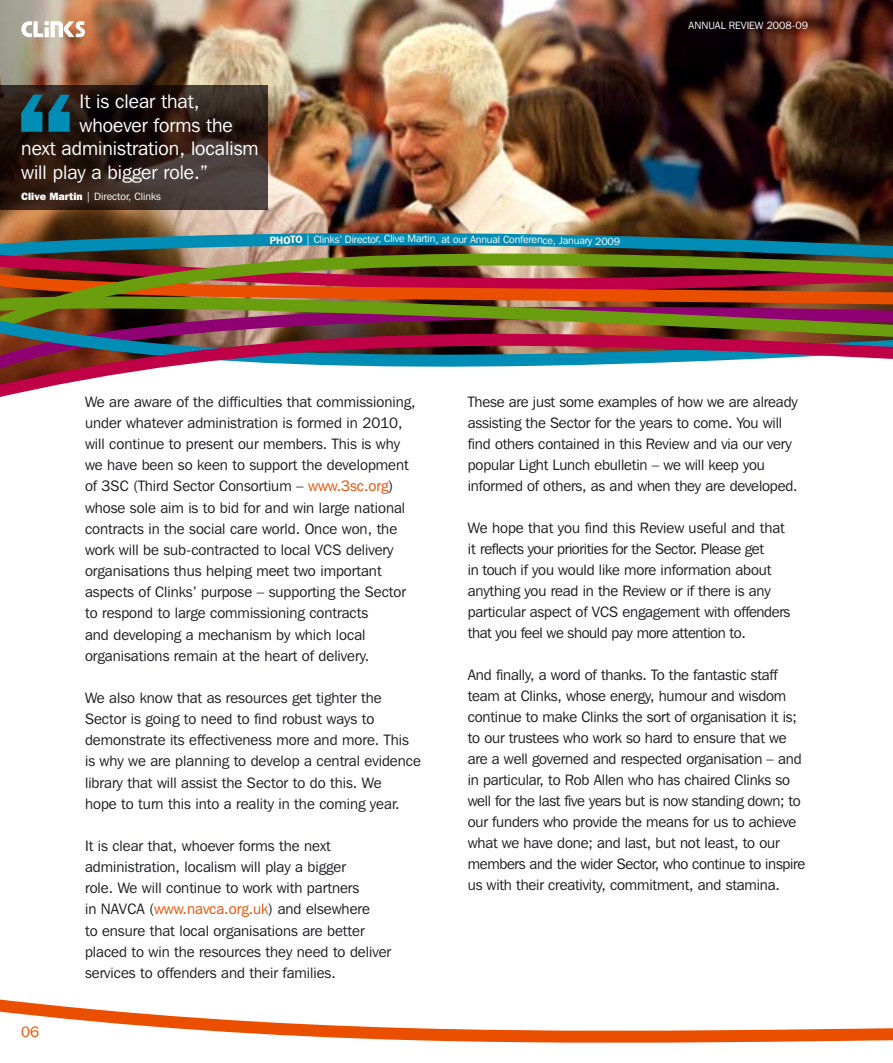
<style>
.page{position:relative;width:893px;height:1063px;background:#fff}
.page>*{position:absolute;margin:0;border:0;box-sizing:border-box;transform-origin:0 0}
.t1{font:19.5px "Franklin Gothic IT Cby BT";color:#fff}
.t2{font:15px/21.1px "Franklin Gothic IT Cby BT";color:#1b1c20}
.t3{font:15px "Franklin Gothic IT Cby BT";color:#ea4f00}
.t4{font:10.5px "Franklin Gothic IT Cby BT";color:#fff}
.s1{font-weight:800}
.s2{font-weight:600}
.s3{color:#ea4f00}
</style>
<div class="page">
<img style="left:0;top:0;width:893px;height:217px">
<svg style="left:0;top:999px;width:893px;height:44px"></svg>
<svg style="left:0;top:85px;width:268px;height:124px"></svg>
<svg style="left:21px;top:95px;width:49px;height:37px"></svg>
<img style="left:0;top:217px;width:893px;height:30px">
<img style="left:0;top:247px;width:893px;height:17px">
<img style="left:0;top:264px;width:893px;height:133px">
<svg style="left:21px;top:21px;width:64px;height:16px"></svg>
<h1 class="t1" style="left:80px;top:90px;width:122px">It is clear that,</h1>
<h1 class="t1" style="left:80px;top:113px;width:155px">whoever forms the</h1>
<h1 class="t1" style="left:21px;top:136px;width:239px">next administration, localism</h1>
<h1 class="t1" style="left:21px;top:160px;width:188px">will play a bigger role.”</h1>
<p class="t4" style="left:21px;top:190px;width:141px"><span class="s1">Clive Martin</span> | Director, Clinks</p>
<p class="t4" style="left:270px;top:234px;width:71px;rotate:-1deg"><span class="s2">PHOTO</span> | Clinks</p>
<p class="t4" style="left:339px;top:232px;width:144px">’ Director, Clive Martin, at our An</p>
<p class="t4" style="left:482px;top:232px;width:140px;rotate:1deg">nual Conference, January 2009</p>
<p class="t4" style="left:689px;top:19px;width:121px">ANNUAL REVIEW 2008-09</p>
<p class="t3" style="left:21px;top:1022px;width:19px">06</p>
<p class="t2" style="left:85px;top:391px;width:332px">We are aware of the difficulties that commissioning, under whatever administration is formed in 2010, will continue to present our members. This is why we have been so keen to support the development of 3SC (Third Sector Consortium – <span class="s3">www.3sc.org</span>) whose sole aim is to bid for and win large national contracts in the social care world. Once won, the work will be sub-contracted to local VCS delivery organisations thus helping meet two important aspects of Clinks’ purpose – supporting the Sector to respond to large commissioning contracts<br>and developing a mechanism by which local organisations remain at the heart of delivery.</p>
<p class="t2" style="left:85px;top:687px;width:337px">We also know that as resources get tighter the Sector is going to need to find robust ways to demonstrate its effectiveness more and more. This is why we are planning to develop a central evidence library that will assist the Sector to do this. We<br>hope to turn this into a reality in the coming year.</p>
<p class="t2" style="left:85px;top:835px;width:308px">It is clear that, whoever forms the next administration, localism will play a bigger<br>role. We will continue to work with partners<br>in NAVCA (<span class="s3">www.navca.org.uk</span>) and elsewhere<br>to ensure that local organisations are better placed to win the resources they need to deliver services to offenders and their families.</p>
<p class="t2" style="left:468px;top:391px;width:332px">These are just some examples of how we are already assisting the Sector for the years to come. You will find others contained in this Review and via our very popular Light Lunch ebulletin – we will keep you informed of others, as and when they are developed.</p>
<p class="t2" style="left:468px;top:517px;width:324px">We hope that you find this Review useful and that it reflects your priorities for the Sector. Please get<br>in touch if you would like more information about anything you read in the Review or if there is any particular aspect of VCS engagement with offenders that you feel we should pay more attention to.</p>
<p class="t2" style="left:468px;top:664px;width:339px">And finally, a word of thanks. To the fantastic staff team at Clinks, whose energy, humour and wisdom continue to make Clinks the sort of organisation it is; to our trustees who work so hard to ensure that we are a well governed and respected organisation – and in particular, to Rob Allen who has chaired Clinks so well for the last five years but is now standing down; to our funders who provide the means for us to achieve what we have done; and last, but not least, to our members and the wider Sector, who continue to inspire us with their creativity, commitment, and stamina.</p>
</div>
